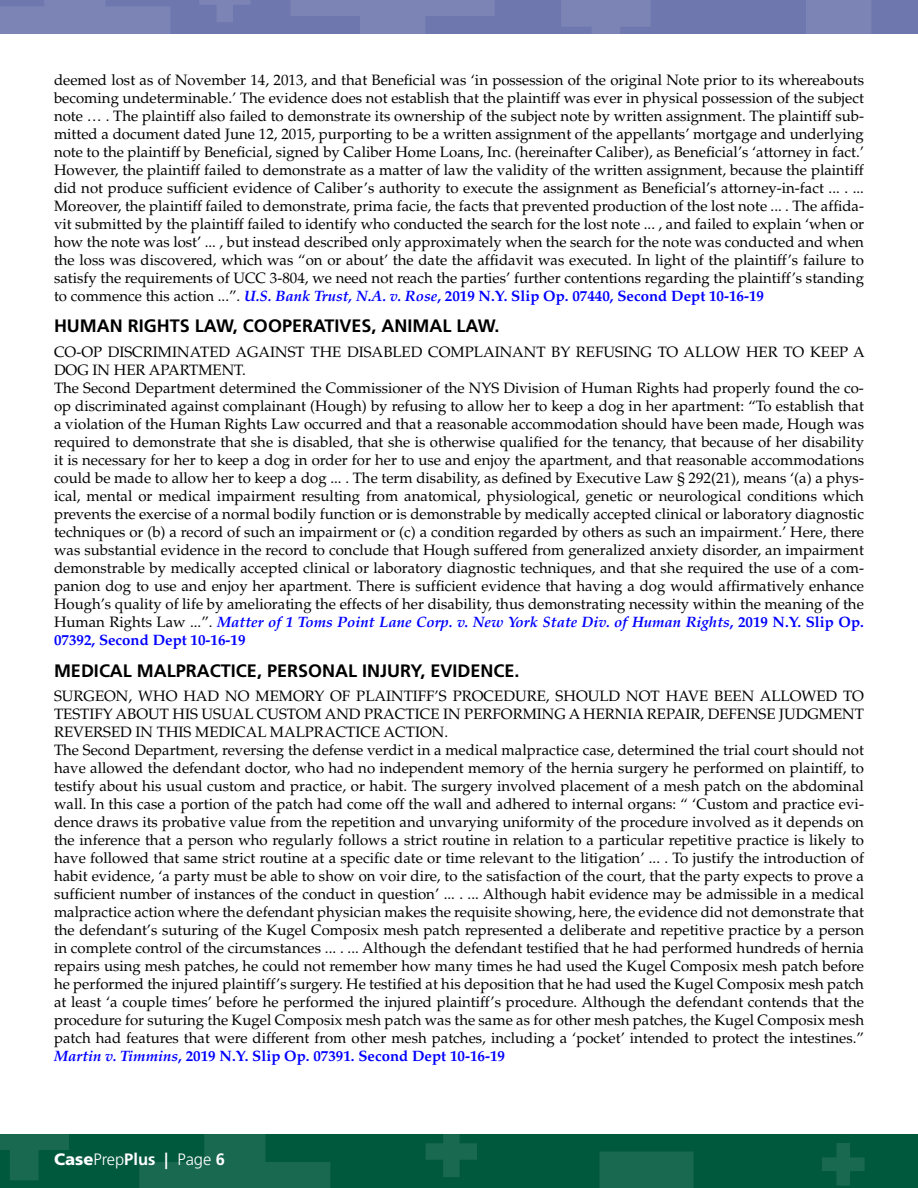
<style>
.page{position:relative;width:918px;height:1188px;background:#fff}
.page>*{position:absolute;margin:0;border:0;box-sizing:border-box;transform-origin:0 0}
.area_of_law{font:700 18px "Frutiger";color:#000}
.t1{font:300 16.5px "Frutiger";color:#fff}
.Body_Copy{font:15px/18px "Palatino";color:#000;text-align:justify}
.s1{font-weight:700;font-style:italic;color:#00f}
.s2{font-weight:700;color:#00f}
.s3{font-weight:900}
.s4{font-weight:700}
</style>
<div class="page">
<div style="left:0;top:0;width:918px;height:33px;background:#6e77ae"></div>
<div style="left:0;top:1134px;width:918px;height:54px;background:#00583d"></div>
<svg style="left:291px;top:0;width:204px;height:34px"></svg>
<svg style="left:737px;top:0;width:181px;height:34px"></svg>
<div style="left:599px;top:1152px;width:95px;height:36px;background:#196850"></div>
<svg style="left:561px;top:0;width:90px;height:34px"></svg>
<svg style="left:0;top:1134px;width:69px;height:46px"></svg>
<svg style="left:199px;top:0;width:51px;height:22px"></svg>
<svg style="left:426px;top:1134px;width:51px;height:43px"></svg>
<svg style="left:822px;top:1143px;width:43px;height:43px"></svg>
<svg style="left:0;top:0;width:170px;height:34px"></svg>
<svg style="left:139px;top:1134px;width:191px;height:54px"></svg>
<p class="Body_Copy" style="left:54px;top:71px;width:812px">deemed lost as of November 14, 2013, and that Beneficial was ‘in possession of the original Note prior to its whereabouts becoming undeterminable.’ The evidence does not establish that the plaintiff was ever in physical possession of the subject note … . The plaintiff also failed to demonstrate its ownership of the subject note by written assignment. The plaintiff sub&shy;mitted a document dated June 12, 2015, purporting to be a written assignment of the appellants’ mortgage and underlying note to the plaintiff by Beneficial, signed by Caliber Home Loans, Inc. (hereinafter Caliber), as Beneficial’s ‘attorney in fact.’ However, the plaintiff failed to demonstrate as a matter of law the validity of the written assignment, because the plaintiff did not produce sufficient evidence of Caliber’s authority to execute the assignment as Beneficial’s attorney-in-fact ... . ...<br>Moreover, the plaintiff failed to demonstrate, prima facie, the facts that prevented production of the lost note ... . The affida&shy;vit submitted by the plaintiff failed to identify who conducted the search for the lost note ... , and failed to explain ‘when or how the note was lost’ ... , but instead described only approximately when the search for the note was conducted and when the loss was discovered, which was “on or about’ the date the affidavit was executed. In light of the plaintiff’s failure to satisfy the requirements of UCC 3-804, we need not reach the parties’ further contentions regarding the plaintiff’s standing to commence this action ...”. <span class="s1">U.S. Bank Trust, N.A. v. Rose</span><span class="s2">, 2019 N.Y. Slip Op. 07440, Second Dept 10-16-19</span></p>
<p class="area_of_law" style="left:54px;top:316px;width:447px">HUMAN RIGHTS LAW, COOPERATIVES, ANIMAL LAW.</p>
<p class="Body_Copy" style="left:54px;top:343px;width:812px">CO-OP DISCRIMINATED AGAINST THE DISABLED COMPLAINANT BY REFUSING TO ALLOW HER TO KEEP A<br>DOG IN HER APARTMENT.</p>
<p class="Body_Copy" style="left:54px;top:379px;width:812px">The Second Department determined the Commissioner of the NYS Division of Human Rights had properly found the co&shy;op discriminated against complainant (Hough) by refusing to allow her to keep a dog in her apartment: “To establish that a violation of the Human Rights Law occurred and that a reasonable accommodation should have been made, Hough was required to demonstrate that she is disabled, that she is otherwise qualified for the tenancy, that because of her disability it is necessary for her to keep a dog in order for her to use and enjoy the apartment, and that reasonable accommodations could be made to allow her to keep a dog ... . The term disability, as defined by Executive Law § 292(21), means ‘(a) a phys&shy;ical, mental or medical impairment resulting from anatomical, physiological, genetic or neurological conditions which prevents the exercise of a normal bodily function or is demonstrable by medically accepted clinical or laboratory diagnostic techniques or (b) a record of such an impairment or (c) a condition regarded by others as such an impairment.’ Here, there was substantial evidence in the record to conclude that Hough suffered from generalized anxiety disorder, an impairment demonstrable by medically accepted clinical or laboratory diagnostic techniques, and that she required the use of a com&shy;panion dog to use and enjoy her apartment. There is sufficient evidence that having a dog would affirmatively enhance Hough’s quality of life by ameliorating the effects of her disability, thus demonstrating necessity within the meaning of the Human Rights Law ...”. <span class="s1">Matter of 1 Toms Point Lane Corp. v. New York State Div. of Human Rights</span><span class="s2">, 2019 N.Y. Slip Op.<br>07392, Second Dept 10-16-19</span></p>
<p class="area_of_law" style="left:54px;top:660px;width:467px">MEDICAL MALPRACTICE, PERSONAL INJURY, EVIDENCE.</p>
<p class="Body_Copy" style="left:54px;top:688px;width:812px">SURGEON, WHO HAD NO MEMORY OF PLAINTIFF’S PROCEDURE, SHOULD NOT HAVE BEEN ALLOWED TO TESTIFY ABOUT HIS USUAL CUSTOM AND PRACTICE IN PERFORMING A HERNIA REPAIR, DEFENSE JUDGMENT REVERSED IN THIS MEDICAL MALPRACTICE ACTION.</p>
<p class="Body_Copy" style="left:54px;top:742px;width:812px">The Second Department, reversing the defense verdict in a medical malpractice case, determined the trial court should not have allowed the defendant doctor, who had no independent memory of the hernia surgery he performed on plaintiff, to testify about his usual custom and practice, or habit. The surgery involved placement of a mesh patch on the abdominal wall. In this case a portion of the patch had come off the wall and adhered to internal organs: “ ‘Custom and practice evi&shy;dence draws its probative value from the repetition and unvarying uniformity of the procedure involved as it depends on the inference that a person who regularly follows a strict routine in relation to a particular repetitive practice is likely to have followed that same strict routine at a specific date or time relevant to the litigation’ ... . To justify the introduction of habit evidence, ‘a party must be able to show on voir dire, to the satisfaction of the court, that the party expects to prove a sufficient number of instances of the conduct in question’ ... . ... Although habit evidence may be admissible in a medical malpractice action where the defendant physician makes the requisite showing, here, the evidence did not demonstrate that the defendant’s suturing of the Kugel Composix mesh patch represented a deliberate and repetitive practice by a person in complete control of the circumstances ... . ... Although the defendant testified that he had performed hundreds of hernia repairs using mesh patches, he could not remember how many times he had used the Kugel Composix mesh patch before he performed the injured plaintiff’s surgery. He testified at his deposition that he had used the Kugel Composix mesh patch at least ‘a couple times’ before he performed the injured plaintiff’s procedure. Although the defendant contends that the procedure for suturing the Kugel Composix mesh patch was the same as for other mesh patches, the Kugel Composix mesh patch had features that were different from other mesh patches, including a ‘pocket’ intended to protect the intestines.” <span class="s1">Martin v. Timmins</span><span class="s2">, 2019 N.Y. Slip Op. 07391. Second Dept 10-16-19</span></p>
<p class="t1" style="left:54px;top:1150px;width:173px"><span class="s3">Case</span>Prep<span class="s4">Plus |</span> Page <span class="s4">6</span></p>
</div>
